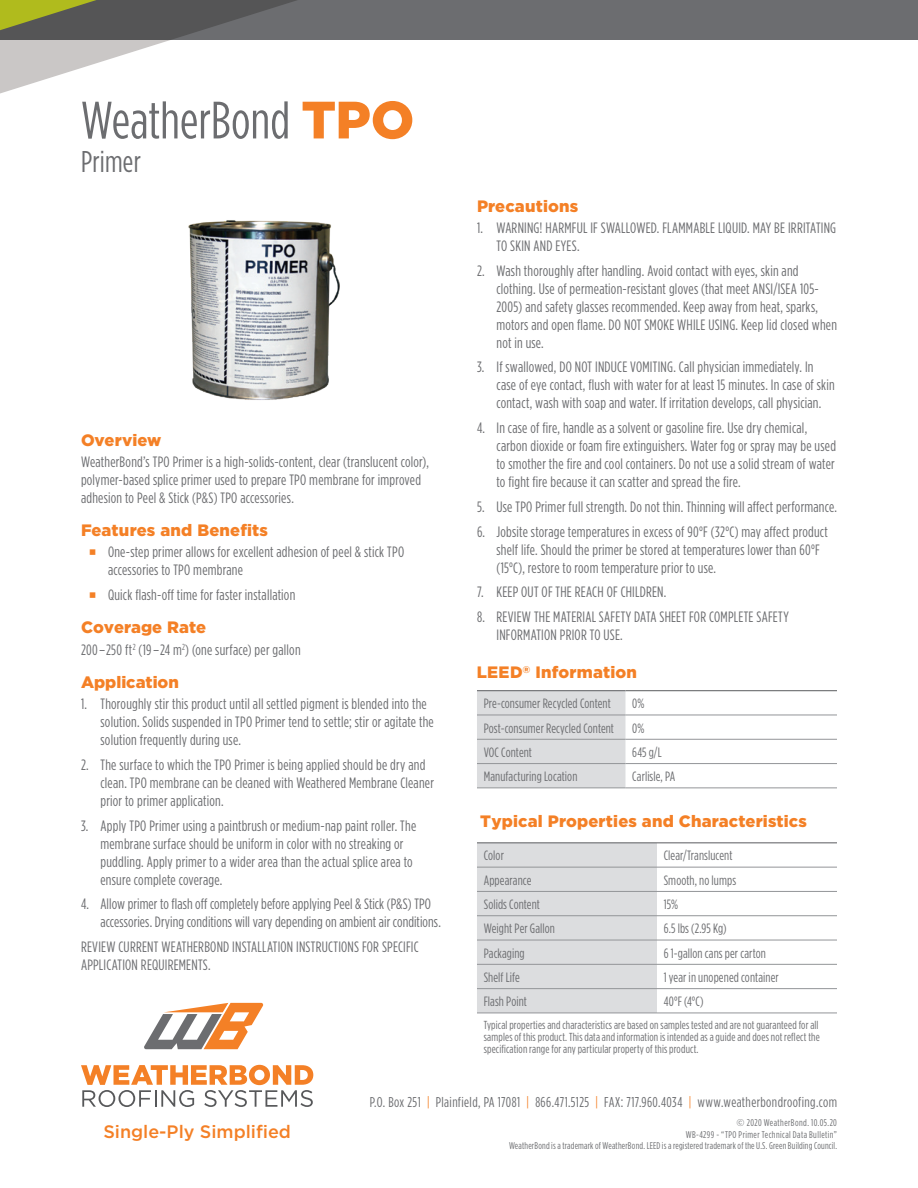
<style>
.page{position:relative;width:918px;height:1188px;background:#fff}
.page>*{position:absolute;margin:0;border:0;box-sizing:border-box;transform-origin:0 0}
.t1{font:52.5px "Gotham Condensed";color:#6c6d70}
.t2{font:30px "Gotham Condensed";letter-spacing:.01em;color:#6c6d70}
.t3{font:500 18px "Gotham";color:#f48026}
.t4{font:900 16.5px "Gotham";letter-spacing:.005em;color:#f48026}
.t5{font:15px/18px "Gotham Condensed";letter-spacing:.015em;color:#6c6d70}
.t6{font:14.25px "Gotham Condensed";letter-spacing:.025em;color:#6c6d70}
.t7{font:13.5px "Gotham Condensed";letter-spacing:.01em;color:#6c6d70}
.t8{font:11.7px/12px "Gotham Condensed";letter-spacing:.015em;color:#6c6d70;text-align:justify}
.t9{font:9.75px "Gotham Condensed";letter-spacing:.02em;color:#6c6d70}
.t10{font:9.75px "Gotham Condensed";letter-spacing:.045em;color:#6c6d70}
.s1{font-family:"Gotham";font-weight:900;color:#f48026}
.s2{color:#f48026}
.s3{font-family:"Gotham"}
</style>
<div class="page">
<div style="left:0;top:0;width:918px;height:40px;background:#6c6d70"></div>
<svg style="left:0;top:0;width:297px;height:94px"></svg>
<img style="left:188px;top:220px;width:152px;height:180px">
<div style="left:477px;top:691px;width:148px;height:97px;background:#dcdddf"></div>
<hr style="left:477px;top:715px;width:148px;height:1px;background:#939598">
<hr style="left:625px;top:715px;width:212px;height:1px;background:#939598">
<hr style="left:477px;top:739px;width:148px;height:1px;background:#939598">
<hr style="left:625px;top:739px;width:212px;height:1px;background:#939598">
<hr style="left:625px;top:763px;width:212px;height:1px;background:#939598">
<hr style="left:625px;top:788px;width:212px;height:1px;background:#939598">
<hr style="left:477px;top:690px;width:148px;height:1px;background:#6c6d70">
<hr style="left:625px;top:690px;width:212px;height:1px;background:#6c6d70">
<hr style="left:477px;top:763px;width:148px;height:1px;background:#939598">
<hr style="left:477px;top:788px;width:148px;height:1px;background:#939598">
<div style="left:477px;top:843px;width:180px;height:170px;background:#dcdddf"></div>
<hr style="left:477px;top:867px;width:180px;height:1px;background:#939598">
<hr style="left:657px;top:867px;width:180px;height:1px;background:#939598">
<hr style="left:477px;top:891px;width:180px;height:1px;background:#939598">
<hr style="left:657px;top:891px;width:180px;height:1px;background:#939598">
<hr style="left:477px;top:915px;width:180px;height:1px;background:#939598">
<hr style="left:657px;top:915px;width:180px;height:1px;background:#939598">
<hr style="left:477px;top:940px;width:180px;height:1px;background:#939598">
<hr style="left:657px;top:940px;width:180px;height:1px;background:#939598">
<hr style="left:477px;top:964px;width:180px;height:1px;background:#939598">
<hr style="left:657px;top:964px;width:180px;height:1px;background:#939598">
<hr style="left:477px;top:988px;width:180px;height:1px;background:#939598">
<hr style="left:657px;top:988px;width:180px;height:1px;background:#939598">
<hr style="left:477px;top:842px;width:180px;height:1px;background:#6c6d70">
<hr style="left:657px;top:842px;width:180px;height:1px;background:#6c6d70">
<hr style="left:477px;top:1013px;width:180px;height:1px;background:#939598">
<hr style="left:657px;top:1013px;width:180px;height:1px;background:#939598">
<svg style="left:144px;top:1003px;width:120px;height:46px"></svg>
<svg style="left:81px;top:1065px;width:232px;height:42px"></svg>
<p class="t1" style="left:81px;top:90px;width:335px">WeatherBond <span class="s1">TPO</span></p>
<p class="t2" style="left:81px;top:144px;width:61px">Primer</p>
<p class="t4" style="left:81px;top:430px;width:82px">Overview</p>
<p class="t5" style="left:81px;top:452px;width:349px">WeatherBond’s TPO Primer is a high-solids-content, clear (translucent color), polymer-based splice primer used to prepare TPO membrane for improved adhesion to Peel &amp; Stick (P&amp;S) TPO accessories.</p>
<p class="t4" style="left:81px;top:521px;width:189px">Features and Benefits</p>
<p class="t5" style="left:108px;top:543px;width:298px">One-step primer allows for excellent adhesion of peel &amp; stick TPO accessories to TPO membrane</p>
<p class="t5" style="left:108px;top:586px;width:189px">Quick flash-off time for faster installation</p>
<p class="t4" style="left:81px;top:618px;width:127px">Coverage Rate</p>
<p class="t5" style="left:81px;top:640px;width:221px">200–250 ft<sup>2</sup> (19–24 m<sup>2</sup>) (one surface) per gallon</p>
<p class="t4" style="left:81px;top:673px;width:99px">Application</p>
<p class="t5" style="left:101px;top:695px;width:335px;text-indent:-20px">1. Thoroughly stir this product until all settled pigment is blended into the solution. Solids suspended in TPO Primer tend to settle; stir or agitate the solution frequently during use.</p>
<p class="t5" style="left:101px;top:756px;width:335px;text-indent:-20px">2. The surface to which the TPO Primer is being applied should be dry and clean. TPO membrane can be cleaned with Weathered Membrane Cleaner prior to primer application.</p>
<p class="t5" style="left:101px;top:816px;width:317px;text-indent:-20px">3. Apply TPO Primer using a paintbrush or medium-nap paint roller. The membrane surface should be uniform in color with no streaking or puddling. Apply primer to a wider area than the actual splice area to ensure complete coverage.</p>
<p class="t5" style="left:101px;top:895px;width:342px;text-indent:-20px">4. Allow primer to flash off completely before applying Peel &amp; Stick (P&amp;S) TPO accessories. Drying conditions will vary depending on ambient air conditions.</p>
<p class="t5" style="left:81px;top:938px;width:339px">REVIEW CURRENT WEATHERBOND INSTALLATION INSTRUCTIONS FOR SPECIFIC<br>APPLICATION REQUIREMENTS.</p>
<p class="t4" style="left:477px;top:196px;width:103px">Precautions</p>
<p class="t5" style="left:496px;top:218px;width:341px;text-indent:-20px">1. WARNING! HARMFUL IF SWALLOWED. FLAMMABLE LIQUID. MAY BE IRRITATING<br>TO SKIN AND EYES.</p>
<p class="t5" style="left:496px;top:261px;width:342px;text-indent:-20px">2. Wash thoroughly after handling. Avoid contact with eyes, skin and clothing. Use of permeation-resistant gloves (that meet ANSI/ISEA 105- 2005) and safety glasses recommended. Keep away from heat, sparks, motors and open flame. DO NOT SMOKE WHILE USING. Keep lid closed when not in use.</p>
<p class="t5" style="left:496px;top:358px;width:340px;text-indent:-20px">3. If swallowed, DO NOT INDUCE VOMITING. Call physician immediately. In case of eye contact, flush with water for at least 15 minutes. In case of skin contact, wash with soap and water. If irritation develops, call physician.</p>
<p class="t5" style="left:496px;top:419px;width:341px;text-indent:-20px">4. In case of fire, handle as a solvent or gasoline fire. Use dry chemical, carbon dioxide or foam fire extinguishers. Water fog or spray may be used to smother the fire and cool containers. Do not use a solid stream of water to fight fire because it can scatter and spread the fire.</p>
<p class="t5" style="left:477px;top:497px;width:361px">5. Use TPO Primer full strength. Do not thin. Thinning will affect performance.</p>
<p class="t5" style="left:496px;top:522px;width:333px;text-indent:-20px">6. Jobsite storage temperatures in excess of 90°F (32°C) may affect product shelf life. Should the primer be stored at temperatures lower than 60°F (15°C), restore to room temperature prior to use.</p>
<p class="t5" style="left:477px;top:583px;width:191px">7. KEEP OUT OF THE REACH OF CHILDREN.</p>
<p class="t5" style="left:496px;top:608px;width:294px;text-indent:-20px">8. REVIEW THE MATERIAL SAFETY DATA SHEET FOR COMPLETE SAFETY<br>INFORMATION PRIOR TO USE.</p>
<p class="t4" style="left:477px;top:663px;width:161px">LEED<sup>®</sup> Information</p>
<p class="t7" style="left:484px;top:696px;width:129px">Pre-consumer Recycled Content</p>
<p class="t7" style="left:632px;top:696px;width:14px">0%</p>
<p class="t7" style="left:484px;top:720px;width:132px">Post-consumer Recycled Content</p>
<p class="t7" style="left:632px;top:720px;width:14px">0%</p>
<p class="t7" style="left:484px;top:744px;width:50px">VOC Content</p>
<p class="t7" style="left:632px;top:744px;width:31px">645 g/L</p>
<p class="t7" style="left:484px;top:769px;width:95px">Manufacturing Location</p>
<p class="t7" style="left:632px;top:769px;width:45px">Carlisle, PA</p>
<p class="t4" style="left:480px;top:811px;width:328px">Typical Properties and Characteristics</p>
<p class="t7" style="left:484px;top:848px;width:22px">Color</p>
<p class="t7" style="left:664px;top:848px;width:70px">Clear/Translucent</p>
<p class="t7" style="left:484px;top:872px;width:49px">Appearance</p>
<p class="t7" style="left:664px;top:872px;width:74px">Smooth, no lumps</p>
<p class="t7" style="left:484px;top:897px;width:58px">Solids Content</p>
<p class="t7" style="left:664px;top:897px;width:16px">15%</p>
<p class="t7" style="left:484px;top:921px;width:73px">Weight Per Gallon</p>
<p class="t7" style="left:664px;top:921px;width:64px">6.5 lbs (2.95 Kg)</p>
<p class="t7" style="left:484px;top:945px;width:43px">Packaging</p>
<p class="t7" style="left:664px;top:945px;width:104px">6 1-gallon cans per carton</p>
<p class="t7" style="left:484px;top:969px;width:38px">Shelf Life</p>
<p class="t7" style="left:664px;top:969px;width:117px">1 year in unopened container</p>
<p class="t7" style="left:484px;top:994px;width:45px">Flash Point</p>
<p class="t7" style="left:664px;top:994px;width:41px">40°F (4°C)</p>
<p class="t8" style="left:484px;top:1019px;width:338px">Typical properties and characteristics are based on samples tested and are not guaranteed for all samples of this product. This data and information is intended as a guide and does not reflect the specification range for any particular property of this product.</p>
<p class="t3" style="left:103px;top:1120px;width:189px">Single-Ply Simplified</p>
<p class="t6" style="left:370px;top:1094px;width:469px">P.O. Box 251 <span class="s2">|</span> Plainfield, PA 17081 <span class="s2">|</span> 866.471.5125 <span class="s2">|</span> FAX: 717.960.4034 <span class="s2">|</span> www.weatherbondroofing.com</p>
<p class="t10" style="left:737px;top:1117px;width:102px"><span class="s3">©</span> 2020 WeatherBond. 10.05.20</p>
<p class="t10" style="left:686px;top:1129px;width:153px">WB-4299 - “TPO Primer Technical Data Bulletin”</p>
<p class="t9" style="left:509px;top:1140px;width:329px">WeatherBond is a trademark of WeatherBond. LEED is a registered trademark of the U.S. Green Building Council.</p>
</div>
